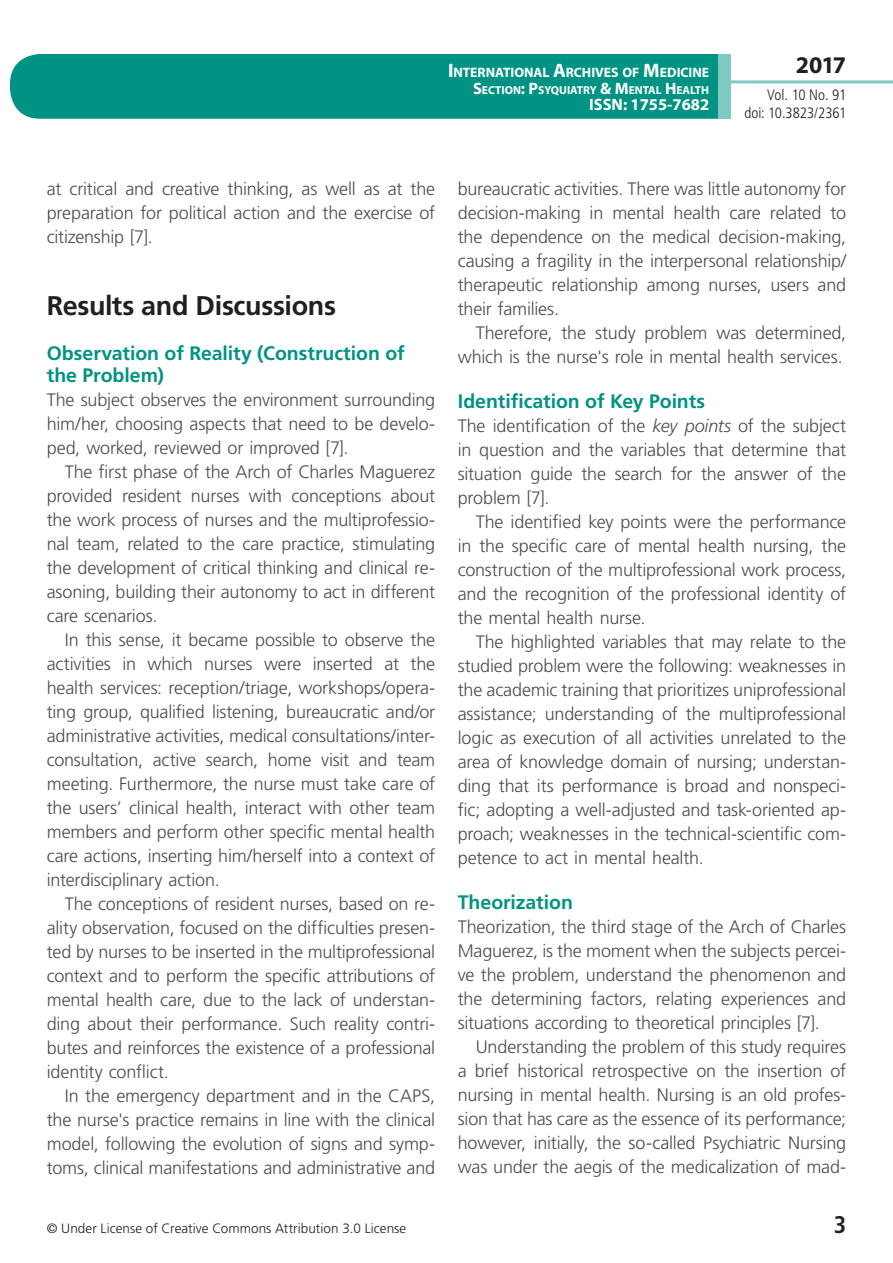
<style>
.page{position:relative;width:893px;height:1263px;background:#fff}
.page>*{position:absolute;margin:0;border:0;box-sizing:border-box;transform-origin:0 0}
.t1{font:700 27px "Frutiger LT Std";letter-spacing:-.015em;color:#231f20}
.t2{font:700 24px "Myriad Pro";color:#231f20}
.t3{font:700 condensed 24px "Frutiger LT Std";color:#231f20}
.t4{font:700 19.5px/22.5px "Frutiger LT Std";letter-spacing:-.005em;color:#009384}
.t5{font:300 18px/24px "Frutiger LT Std";letter-spacing:-.01em;color:#4b4c4d;text-align:justify}
.t6{font:700 16.5px "Myriad Pro";color:#fff}
.t7{font:300 condensed 15px/18px "Frutiger LT Std";color:#231f20;text-align:right}
.t8{font:700 13.65px "Myriad Pro";letter-spacing:-.005em;color:#fff}
.t9{font:300 13.5px "Frutiger LT Std";letter-spacing:.005em;color:#231f20}
.t10{font:700 11.55px "Myriad Pro";color:#fff}
.s1{font-size:19.5px}
.s2{font-size:16.5px}
.s3{font-style:italic}
</style>
<div class="page">
<div style="left:10px;top:54px;width:775px;height:65px;background:#009384;border-radius:30px"></div>
<div style="left:732px;top:0;width:161px;height:157px;background:#fff"></div>
<hr style="left:730px;top:80px;width:163px;height:3px;background:#80c9c2">
<div style="left:718px;top:54px;width:13px;height:65px;background:#80c9c2"></div>
<p class="t8" style="left:448px;top:64px;width:263px"><span class="s1">I</span>NTERNATIONAL <span class="s1">A</span>RCHIVES OF <span class="s1">M</span>EDICINE</p>
<p class="t10" style="left:473px;top:82px;width:238px"><span class="s2">S</span>ECTION<span class="s2">: P</span>SYQUIATRY <span class="s2">&amp; M</span>ENTAL <span class="s2">H</span> EALTH</p>
<p class="t6" style="left:589px;top:94px;width:122px">ISSN: 1755-7682</p>
<h2 class="t2" style="left:796px;top:49px;width:52px">2017</h2>
<p class="t7" style="left:744px;top:86px;width:103px">Vol. 10 No. 91 doi: 10.3823/2361</p>
<p class="t5" style="left:47px;top:177px;width:390px">at critical and creative thinking, as well as at the preparation for political action and the exercise of citizenship [7].</p>
<h1 class="t1" style="left:47px;top:290px;width:291px">Results and Discussions</h1>
<p class="t4" style="left:47px;top:342px;width:359px">Observation of Reality (Construction of the Problem)</p>
<p class="t5" style="left:47px;top:388px;width:390px">The subject observes the environment surrounding him/her, choosing aspects that need to be develo&shy;ped, worked, reviewed or improved [7].</p>
<p class="t5" style="left:47px;top:460px;width:390px;text-indent:18px">The first phase of the Arch of Charles Maguerez provided resident nurses with conceptions about the work process of nurses and the multiprofessio&shy;nal team, related to the care practice, stimulating the development of critical thinking and clinical re&shy;asoning, building their autonomy to act in different care scenarios.</p>
<p class="t5" style="left:47px;top:628px;width:390px;text-indent:18px">In this sense, it became possible to observe the activities in which nurses were inserted at the health services: reception/triage, workshops/opera&shy;ting group, qualified listening, bureaucratic and/or administrative activities, medical consultations/inter&shy;consultation, active search, home visit and team meeting. Furthermore, the nurse must take care of the users’ clinical health, interact with other team members and perform other specific mental health care actions, inserting him/herself into a context of interdisciplinary action.</p>
<p class="t5" style="left:47px;top:892px;width:390px;text-indent:18px">The conceptions of resident nurses, based on re&shy;ality observation, focused on the difficulties presen&shy;ted by nurses to be inserted in the multiprofessional context and to perform the specific attributions of mental health care, due to the lack of understan&shy;ding about their performance. Such reality contri&shy;butes and reinforces the existence of a professional identity conflict.</p>
<p class="t5" style="left:47px;top:1084px;width:390px;text-indent:18px">In the emergency department and in the CAPS, the nurse's practice remains in line with the clinical model, following the evolution of signs and symp&shy;toms, clinical manifestations and administrative and</p>
<p class="t5" style="left:458px;top:177px;width:390px">bureaucratic activities. There was little autonomy for decision-making in mental health care related to the dependence on the medical decision-making, causing a fragility in the interpersonal relationship/ therapeutic relationship among nurses, users and their families.</p>
<p class="t5" style="left:458px;top:321px;width:390px;text-align:right">Therefore, the study problem was determined, which is the nurse's role in mental health services.</p>
<p class="t4" style="left:458px;top:390px;width:249px">Identification of Key Points</p>
<p class="t5" style="left:458px;top:414px;width:390px">The identification of the <span class="s3">key points</span> of the subject in question and the variables that determine that situation guide the search for the answer of the problem [7].</p>
<p class="t5" style="left:458px;top:510px;width:390px;text-indent:18px">The identified key points were the performance in the specific care of mental health nursing, the construction of the multiprofessional work process, and the recognition of the professional identity of the mental health nurse.</p>
<p class="t5" style="left:458px;top:630px;width:390px;text-indent:18px">The highlighted variables that may relate to the studied problem were the following: weaknesses in the academic training that prioritizes uniprofessional assistance; understanding of the multiprofessional logic as execution of all activities unrelated to the area of knowledge domain of nursing; understan&shy;ding that its performance is broad and nonspeci&shy;fic; adopting a well-adjusted and task-oriented ap&shy;proach; weaknesses in the technical-scientific com&shy;petence to act in mental health.</p>
<p class="t4" style="left:458px;top:891px;width:117px">Theorization</p>
<p class="t5" style="left:458px;top:915px;width:390px">Theorization, the third stage of the Arch of Charles Maguerez, is the moment when the subjects percei&shy;ve the problem, understand the phenomenon and the determining factors, relating experiences and situations according to theoretical principles [7].</p>
<p class="t5" style="left:458px;top:1035px;width:390px;text-indent:18px">Understanding the problem of this study requires a brief historical retrospective on the insertion of nursing in mental health. Nursing is an old profes&shy;sion that has care as the essence of its performance; however, initially, the so-called Psychiatric Nursing was under the aegis of the medicalization of mad-</p>
<p class="t9" style="left:47px;top:1220px;width:361px">© Under License of Creative Commons Attribution 3.0 License</p>
<h2 class="t3" style="left:834px;top:1210px;width:14px">3</h2>
</div>
